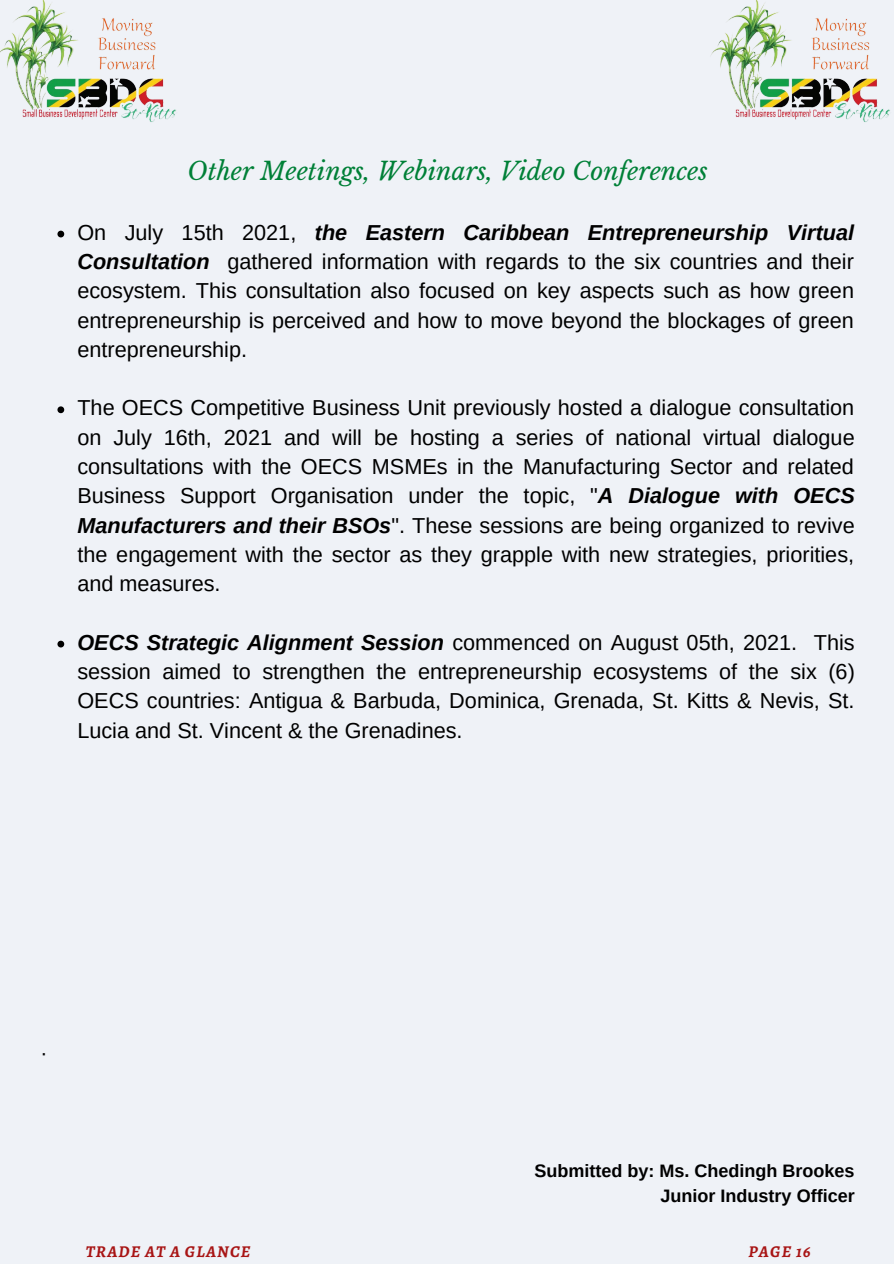
<style>
.page{position:relative;width:894px;height:1264px;background:#fff}
.page>*{position:absolute;margin:0;border:0;box-sizing:border-box;transform-origin:0 0}
.t1{font:italic 24.6px "Libre Baskerville";color:#008037}
.t2{font:21.6px/29.2px "Arimo";color:#000;text-align:justify}
.t3{font:21px "Arimo";color:#000}
.t4{font:700 18px/24.8px "Arimo";color:#000;text-align:right}
.t5{font:italic 700 16.5px "Alegreya";letter-spacing:.07em;color:#a81515}
.s1{font-weight:700;font-style:italic}
</style>
<div class="page">
<div style="left:0;top:0;width:893px;height:1263px;background:#eff2f7"></div>
<img style="left:0;top:0;width:176px;height:122px">
<img style="left:711px;top:0;width:179px;height:122px">
<svg style="left:57px;top:231px;width:7px;height:6px"></svg>
<svg style="left:57px;top:406px;width:7px;height:7px"></svg>
<svg style="left:57px;top:640px;width:7px;height:7px"></svg>
<p class="t1" style="left:187px;top:156px;width:521px">Other Meetings, Webinars, Video Conferences</p>
<p class="t2" style="left:77px;top:217px;width:778px">On July 15th 2021, <span class="s1">the Eastern Caribbean Entrepreneurship Virtual Consultation</span> gathered information with regards to the six countries and their ecosystem. This consultation also focused on key aspects such as how green entrepreneurship is perceived and how to move beyond the blockages of green entrepreneurship.</p>
<p class="t2" style="left:77px;top:393px;width:778px">The OECS Competitive Business Unit previously hosted a dialogue consultation on July 16th, 2021 and will be hosting a series of national virtual dialogue consultations with the OECS MSMEs in the Manufacturing Sector and related Business Support Organisation under the topic, "<span class="s1">A Dialogue with OECS Manufacturers and their BSOs</span>". These sessions are being organized to revive the engagement with the sector as they grapple with new strategies, priorities, and measures.</p>
<p class="t2" style="left:77px;top:627px;width:778px"><span class="s1">OECS Strategic Alignment Session</span> commenced on August 05th, 2021. This session aimed to strengthen the entrepreneurship ecosystems of the six (6)<br>OECS countries: Antigua &amp; Barbuda, Dominica, Grenada, St. Kitts &amp; Nevis, St.<br>Lucia and St. Vincent &amp; the Grenadines.</p>
<p class="t3" style="left:41px;top:1040px;width:8px">·</p>
<p class="t4" style="left:534px;top:1158px;width:322px">Submitted by: Ms. Chedingh Brookes<br>Junior Industry Officer</p>
<p class="t5" style="left:86px;top:1239px;width:166px">TRADE AT A GLANCE</p>
<p class="t5" style="left:748px;top:1240px;width:63px">PAGE 16</p>
</div>
